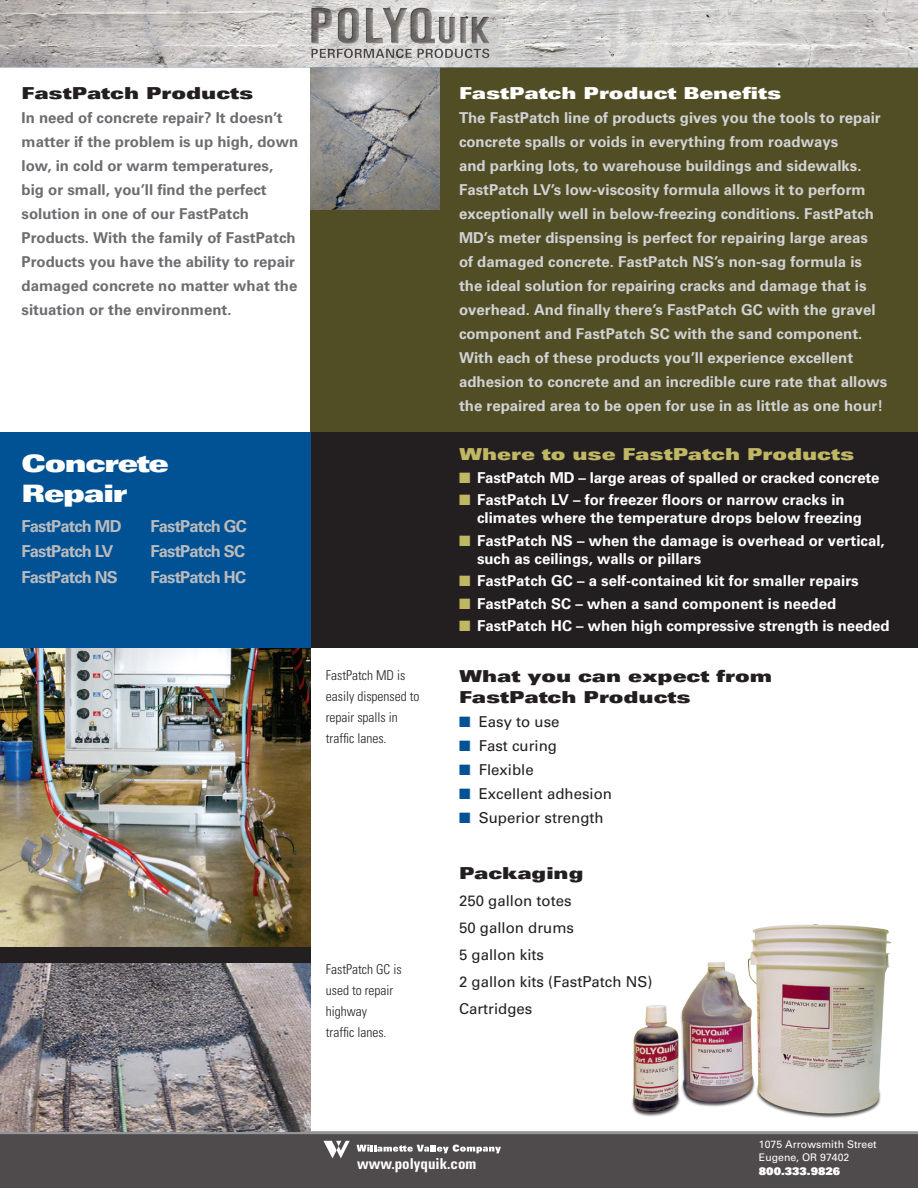
<style>
.page{position:relative;width:918px;height:1188px;background:#fff}
.page>*{position:absolute;margin:0;border:0;box-sizing:border-box;transform-origin:0 0}
.t1{font:900 expanded 24px "Univers";letter-spacing:-.05em;color:#fff}
.t2{font:700 16.5px "Univers";letter-spacing:-.05em;color:#babbbe}
.t3{font:900 expanded 16.5px "Univers";color:#231f20}
.t4{font:900 expanded 16.5px "Univers";color:#c0b764}
.t5{font:900 expanded 16.5px "Univers";color:#fff}
.t6{font:700 15px/24px "Univers";color:#d1d2d4}
.t7{font:700 15px "Univers";color:#fff}
.t8{font:700 15px/24px "Univers";color:#6c6d70}
.t9{font:15px "Univers";color:#231f20}
.t10{font:700 condensed 15px "Univers";color:#fff}
.t11{font:300 condensed 13.5px/21px "Univers";color:#231f20}
.t12{font:10.5px "Univers";color:#fff}
.t13{font:900 10.5px "Univers";color:#fff}
.s1{color:#c0b764}
.s2{color:#005294}
</style>
<div class="page">
<div style="left:0;top:894px;width:310px;height:85px;background:#231f20"></div>
<img style="left:0;top:648px;width:310px;height:298px">
<div style="left:310px;top:47px;width:608px;height:385px;background:#514e25"></div>
<div style="left:310px;top:432px;width:608px;height:216px;background:#231f20"></div>
<div style="left:0;top:432px;width:310px;height:216px;background:#005294"></div>
<div style="left:0;top:1134px;width:918px;height:54px;background:#4f4b4c"></div>
<img style="left:310px;top:68px;width:129px;height:142px">
<hr style="left:0;top:1131px;width:918px;height:3px;background:#939598">
<svg style="left:323px;top:1141px;width:27px;height:17px"></svg>
<svg style="left:357px;top:1145px;width:144px;height:8px"></svg>
<img style="left:0;top:0;width:918px;height:67px">
<img style="left:301px;top:0;width:204px;height:68px">
<img style="left:0;top:964px;width:310px;height:167px">
<img style="left:632px;top:924px;width:260px;height:193px">
<p class="t3" style="left:22px;top:83px;width:233px">FastPatch Products</p>
<p class="t8" style="left:22px;top:106px;width:278px">In need of concrete repair? It doesn’t matter if the problem is up high, down low, in cold or warm temperatures, big or small, you’ll find the perfect solution in one of our FastPatch Products. With the family of FastPatch Products you have the ability to repair damaged concrete no matter what the situation or the environment.</p>
<p class="t1" style="left:22px;top:449px;width:149px">Concrete</p>
<p class="t1" style="left:22px;top:479px;width:108px">Repair</p>
<p class="t2" style="left:22px;top:516px;width:102px">FastPatch MD</p>
<p class="t2" style="left:151px;top:516px;width:98px">FastPatch GC</p>
<p class="t2" style="left:22px;top:542px;width:93px">FastPatch LV</p>
<p class="t2" style="left:151px;top:542px;width:96px">FastPatch SC</p>
<p class="t2" style="left:22px;top:567px;width:98px">FastPatch NS</p>
<p class="t2" style="left:151px;top:567px;width:97px">FastPatch HC</p>
<p class="t11" style="left:326px;top:665px;width:81px">FastPatch MD is</p>
<p class="t11" style="left:326px;top:686px;width:95px">easily dispensed to repair spalls in</p>
<p class="t11" style="left:326px;top:728px;width:62px">traffic lanes.</p>
<p class="t11" style="left:326px;top:958px;width:77px">FastPatch GC is</p>
<p class="t11" style="left:326px;top:979px;width:69px">used to repair</p>
<p class="t11" style="left:326px;top:1000px;width:43px">highway</p>
<p class="t11" style="left:326px;top:1021px;width:62px">traffic lanes.</p>
<p class="t5" style="left:459px;top:83px;width:324px">FastPatch Product Benefits</p>
<p class="t6" style="left:459px;top:106px;width:430px">The FastPatch line of products gives you the tools to repair concrete spalls or voids in everything from roadways<br>and parking lots, to warehouse buildings and sidewalks.<br>FastPatch LV’s low-viscosity formula allows it to perform exceptionally well in below-freezing conditions. FastPatch MD’s meter dispensing is perfect for repairing large areas<br>of damaged concrete. FastPatch NS’s non-sag formula is the ideal solution for repairing cracks and damage that is overhead. And finally there’s FastPatch GC with the gravel component and FastPatch SC with the sand component.<br>With each of these products you’ll experience excellent adhesion to concrete and an incredible cure rate that allows the repaired area to be open for use in as little as one hour!</p>
<p class="t4" style="left:459px;top:445px;width:397px">Where to use FastPatch Products</p>
<p class="t7" style="left:459px;top:469px;width:422px"><span class="s1">■</span> FastPatch MD – large areas of spalled or cracked concrete</p>
<p class="t7" style="left:459px;top:491px;width:387px"><span class="s1">■</span> FastPatch LV – for freezer floors or narrow cracks in</p>
<p class="t7" style="left:477px;top:509px;width:387px">climates where the temperature drops below freezing</p>
<p class="t7" style="left:459px;top:532px;width:427px"><span class="s1">■</span> FastPatch NS – when the damage is overhead or vertical,</p>
<p class="t7" style="left:477px;top:550px;width:226px">such as ceilings, walls or pillars</p>
<p class="t7" style="left:459px;top:572px;width:401px"><span class="s1">■</span> FastPatch GC – a self-contained kit for smaller repairs</p>
<p class="t7" style="left:459px;top:595px;width:379px"><span class="s1">■</span> FastPatch SC – when a sand component is needed</p>
<p class="t7" style="left:459px;top:617px;width:432px"><span class="s1">■</span> FastPatch HC – when high compressive strength is needed</p>
<p class="t3" style="left:459px;top:667px;width:315px">What you can expect from</p>
<p class="t3" style="left:459px;top:688px;width:233px">FastPatch Products</p>
<p class="t9" style="left:459px;top:713px;width:102px"><span class="s2">■</span> Easy to use</p>
<p class="t9" style="left:459px;top:737px;width:100px"><span class="s2">■</span> Fast curing</p>
<p class="t9" style="left:459px;top:761px;width:76px"><span class="s2">■</span> Flexible</p>
<p class="t9" style="left:459px;top:785px;width:155px"><span class="s2">■</span> Excellent adhesion</p>
<p class="t9" style="left:459px;top:809px;width:146px"><span class="s2">■</span> Superior strength</p>
<p class="t3" style="left:459px;top:863px;width:126px">Packaging</p>
<p class="t9" style="left:459px;top:892px;width:114px">250 gallon totes</p>
<p class="t9" style="left:459px;top:919px;width:117px">50 gallon drums</p>
<p class="t9" style="left:459px;top:946px;width:87px">5 gallon kits</p>
<p class="t9" style="left:459px;top:973px;width:195px">2 gallon kits (FastPatch NS)</p>
<p class="t9" style="left:459px;top:1000px;width:75px">Cartridges</p>
<p class="t10" style="left:357px;top:1155px;width:121px">www.polyquik.com</p>
<p class="t12" style="left:759px;top:1138px;width:119px">1075 Arrowsmith Street</p>
<p class="t12" style="left:759px;top:1151px;width:92px">Eugene, OR 97402</p>
<p class="t13" style="left:759px;top:1164px;width:83px">800.333.9826</p>
</div>
